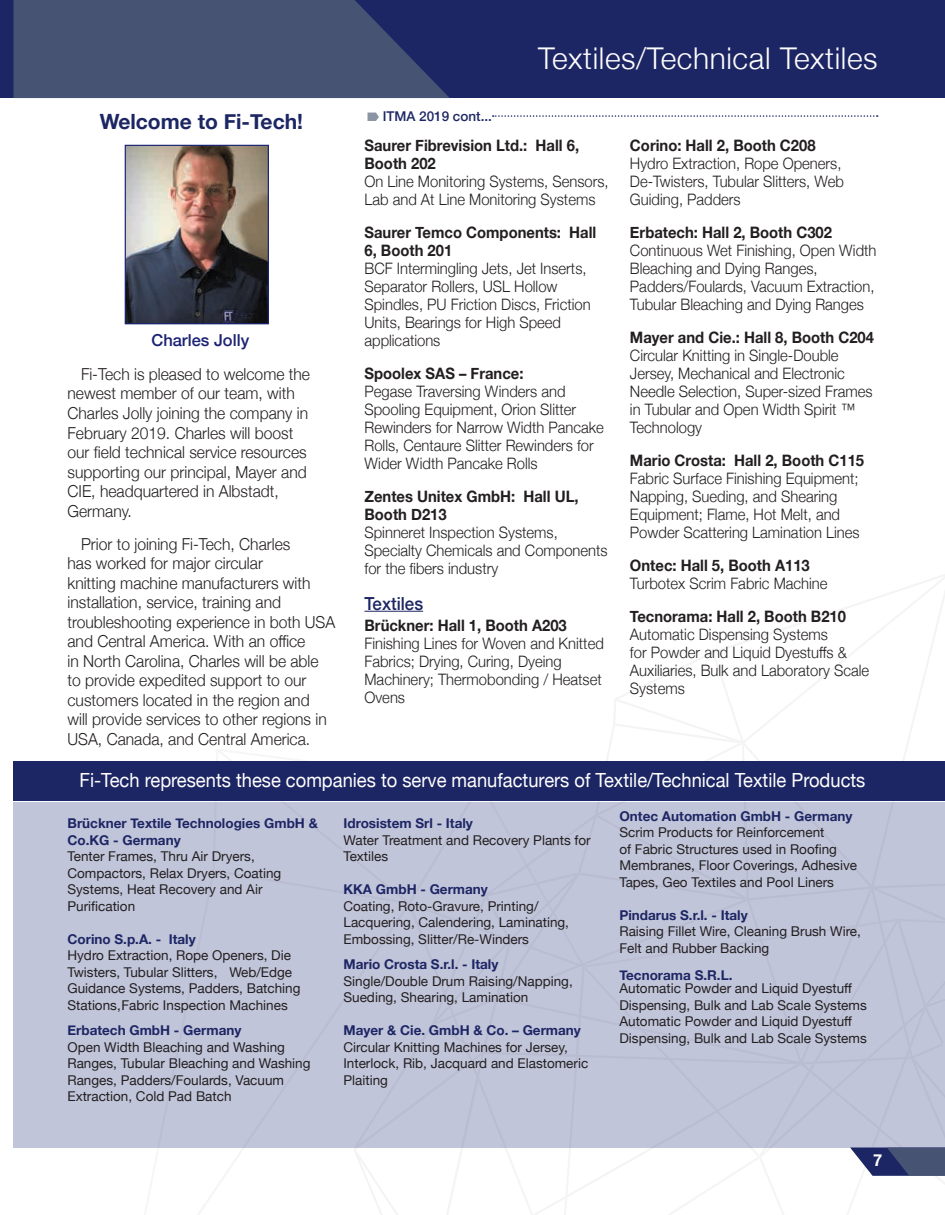
<style>
.page{position:relative;width:945px;height:1215px;background:#fff}
.page>*{position:absolute;margin:0;border:0;box-sizing:border-box;transform-origin:0 0}
.t1{font:300 30px "Helvetica Neue";letter-spacing:.02em;color:#fefdfd}
.t2{font:700 21px "Helvetica Neue";color:#1d2664}
.t3{font:19.5px "Helvetica Neue";color:#fff;scale:.94 1}
.t4{font:500 18px "Helvetica Neue";color:#1d2664;scale:.94 1}
.t5{font:300 16.5px/19.5px "Helvetica Neue";color:#231f20;scale:.95 1}
.t6{font:500 16.5px "Helvetica Neue";color:#1c2374}
.t7{font:700 16.5px "Helvetica Neue";color:#fff}
.t8{font:300 15.75px/18px "Helvetica Neue";color:#231f20;scale:.94 1}
.t9{font:700 15.75px/18px "Helvetica Neue";color:#231f20;scale:.94 1}
.t10{font:13.5px/16.5px "Helvetica Neue";color:#231f20}
.t11{font:700 13.5px/16.5px "Helvetica Neue";color:#1d2664}
.t12{font:500 13.5px "Helvetica Neue";color:#1d2664}
</style>
<div class="page">
<div style="left:0;top:0;width:945px;height:98px;background:#1d2664"></div>
<svg style="left:14px;top:0;width:435px;height:98px"></svg>
<svg style="left:354px;top:575px;width:591px;height:640px"></svg>
<div style="left:14px;top:761px;width:931px;height:40px;background:#1d2664"></div>
<div style="left:14px;top:802px;width:931px;height:346px;background:#c1c5da"></div>
<img style="left:127px;top:147px;width:140px;height:175px">
<div style="left:125px;top:145px;width:144px;height:179px;border:1px solid #1a2675"></div>
<hr style="left:364px;top:611px;width:59px;height:1px;background:#1d2664">
<svg style="left:493px;top:115px;width:385px;height:2px"></svg>
<svg style="left:368px;top:113px;width:11px;height:8px"></svg>
<h2 class="t2" style="left:100px;top:106px;width:205px">Welcome to Fi-Tech!</h2>
<p class="t6" style="left:151px;top:327px;width:99px">Charles Jolly</p>
<p class="t5" style="left:68px;top:363px;width:257px;text-indent:13px">Fi-Tech is pleased to welcome the newest member of our team, with<br>Charles Jolly joining the company in<br>February 2019. Charles will boost our field technical service resources supporting our principal, Mayer and<br>CIE, headquartered in Albstadt,<br>Germany.</p>
<p class="t5" style="left:68px;top:533px;width:283px;text-indent:13px">Prior to joining Fi-Tech, Charles<br>has worked for major circular<br>knitting machine manufacturers with installation, service, training and troubleshooting experience in both USA and Central America. With an office<br>in North Carolina, Charles will be able to provide expedited support to our customers located in the region and<br>will provide services to other regions in USA, Canada, and Central America.</p>
<p class="t12" style="left:383px;top:105px;width:111px">ITMA 2019 cont...</p>
<h1 class="t1" style="left:538px;top:35px;width:341px">Textiles/Technical Textiles</h1>
<p class="t9" style="left:364px;top:137px;width:230px">Saurer Fibrevision Ltd.: Hall 6,<br>Booth 202</p>
<p class="t8" style="left:364px;top:171px;width:261px">On Line Monitoring Systems, Sensors,<br>Lab and At Line Monitoring Systems</p>
<p class="t9" style="left:364px;top:224px;width:248px">Saurer Temco Components: Hall<br>6, Booth 201</p>
<p class="t8" style="left:364px;top:258px;width:242px">BCF Intermingling Jets, Jet Inserts,<br>Separator Rollers, USL Hollow<br>Spindles, PU Friction Discs, Friction<br>Units, Bearings for High Speed applications</p>
<p class="t9" style="left:364px;top:365px;width:171px">Spoolex SAS – France:</p>
<p class="t8" style="left:364px;top:381px;width:256px">Pegase Traversing Winders and Spooling Equipment, Orion Slitter Rewinders for Narrow Width Pancake Rolls, Centaure Slitter Rewinders for Wider Width Pancake Rolls</p>
<p class="t9" style="left:364px;top:488px;width:229px">Zentes Unitex GmbH: Hall UL,<br>Booth D213</p>
<p class="t8" style="left:364px;top:522px;width:260px">Spinneret Inspection Systems,<br>Specialty Chemicals and Components for the fibers industry</p>
<p class="t4" style="left:364px;top:589px;width:64px">Textiles</p>
<p class="t9" style="left:364px;top:617px;width:217px">Brückner: Hall 1, Booth A203</p>
<p class="t8" style="left:364px;top:633px;width:256px">Finishing Lines for Woven and Knitted<br>Fabrics; Drying, Curing, Dyeing<br>Machinery; Thermobonding / Heatset<br>Ovens</p>
<p class="t9" style="left:630px;top:137px;width:199px">Corino: Hall 2, Booth C208</p>
<p class="t8" style="left:630px;top:153px;width:229px">Hydro Extraction, Rope Openers,<br>De-Twisters, Tubular Slitters, Web<br>Guiding, Padders</p>
<p class="t9" style="left:630px;top:224px;width:216px">Erbatech: Hall 2, Booth C302</p>
<p class="t8" style="left:630px;top:240px;width:264px">Continuous Wet Finishing, Open Width Bleaching and Dying Ranges, Padders/Foulards, Vacuum Extraction, Tubular Bleaching and Dying Ranges</p>
<p class="t9" style="left:630px;top:329px;width:261px">Mayer and Cie.: Hall 8, Booth C204</p>
<p class="t8" style="left:630px;top:345px;width:260px">Circular Knitting in Single-Double<br>Jersey, Mechanical and Electronic<br>Needle Selection, Super-sized Frames in Tubular and Open Width Spirit ™<br>Technology</p>
<p class="t9" style="left:630px;top:452px;width:251px">Mario Crosta: Hall 2, Booth C115</p>
<p class="t8" style="left:630px;top:468px;width:246px">Fabric Surface Finishing Equipment; Napping, Sueding, and Shearing Equipment; Flame, Hot Melt, and Powder Scattering Lamination Lines</p>
<p class="t9" style="left:630px;top:557px;width:193px">Ontec: Hall 5, Booth A113</p>
<p class="t8" style="left:630px;top:573px;width:212px">Turbotex Scrim Fabric Machine</p>
<p class="t9" style="left:630px;top:608px;width:231px">Tecnorama: Hall 2, Booth B210</p>
<p class="t8" style="left:630px;top:624px;width:256px">Automatic Dispensing Systems<br>for Powder and Liquid Dyestuffs &amp;<br>Auxiliaries, Bulk and Laboratory Scale<br>Systems</p>
<p class="t3" style="left:80px;top:766px;width:838px">Fi-Tech represents these companies to serve manufacturers of Textile/Technical Textile Products</p>
<p class="t11" style="left:68px;top:816px;width:252px">Brückner Textile Technologies GmbH &amp;<br>Co.KG - Germany</p>
<p class="t10" style="left:68px;top:849px;width:215px">Tenter Frames, Thru Air Dryers,<br>Compactors, Relax Dryers, Coating<br>Systems, Heat Recovery and Air<br>Purification</p>
<p class="t11" style="left:68px;top:931px;width:130px">Corino S.p.A. - Italy</p>
<p class="t10" style="left:68px;top:948px;width:235px">Hydro Extraction, Rope Openers, Die Twisters, Tubular Slitters, Web/Edge Guidance Systems, Padders, Batching Stations, Fabric Inspection Machines</p>
<p class="t11" style="left:68px;top:1022px;width:175px">Erbatech GmbH - Germany</p>
<p class="t10" style="left:68px;top:1039px;width:245px">Open Width Bleaching and Washing Ranges, Tubular Bleaching and Washing Ranges, Padders/Foulards, Vacuum Extraction, Cold Pad Batch</p>
<p class="t11" style="left:619px;top:808px;width:234px">Ontec Automation GmbH - Germany</p>
<p class="t10" style="left:619px;top:825px;width:239px">Scrim Products for Reinforcement<br>of Fabric Structures used in Roofing Membranes, Floor Coverings, Adhesive Tapes, Geo Textiles and Pool Liners</p>
<p class="t11" style="left:619px;top:907px;width:130px">Pindarus S.r.l. - Italy</p>
<p class="t10" style="left:619px;top:924px;width:243px">Raising Fillet Wire, Cleaning Brush Wire,<br>Felt and Rubber Backing</p>
<p class="t11" style="left:619px;top:967px;width:115px">Tecnorama S.R.L.</p>
<p class="t10" style="left:619px;top:981px;width:249px">Automatic Powder and Liquid Dyestuff Dispensing, Bulk and Lab Scale Systems Automatic Powder and Liquid Dyestuff Dispensing, Bulk and Lab Scale Systems</p>
<p class="t11" style="left:343px;top:815px;width:131px">Idrosistem Srl - Italy</p>
<p class="t10" style="left:343px;top:832px;width:249px">Water Treatment and Recovery Plants for<br>Textiles</p>
<p class="t11" style="left:343px;top:881px;width:146px">KKA GmbH - Germany</p>
<p class="t10" style="left:343px;top:898px;width:227px">Coating, Roto-Gravure, Printing/<br>Lacquering, Calendering, Laminating,<br>Embossing, Slitter/Re-Winders</p>
<p class="t11" style="left:343px;top:956px;width:156px">Mario Crosta S.r.l. - Italy</p>
<p class="t10" style="left:343px;top:973px;width:231px">Single/Double Drum Raising/Napping,<br>Sueding, Shearing, Lamination</p>
<p class="t11" style="left:343px;top:1022px;width:239px">Mayer &amp; Cie. GmbH &amp; Co. – Germany</p>
<p class="t10" style="left:343px;top:1039px;width:246px">Circular Knitting Machines for Jersey,<br>Interlock, Rib, Jacquard and Elastomeric<br>Plaiting</p>
<p class="t7" style="left:873px;top:1147px;width:11px">7</p>
</div>
